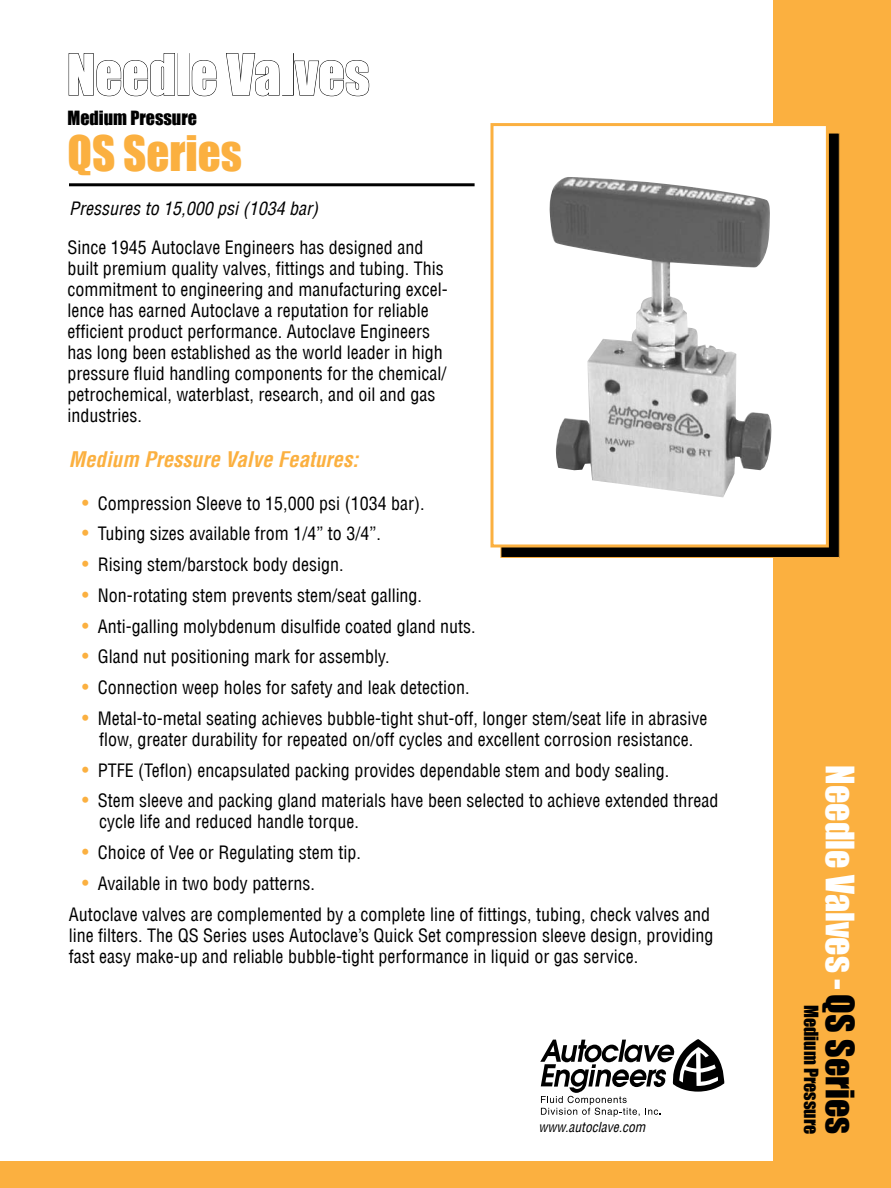
<style>
.page{position:relative;width:891px;height:1188px;background:#fff}
.page>*{position:absolute;margin:0;border:0;box-sizing:border-box;transform-origin:0 0}
.t1{font:52.5px "Impact";color:#fff}
.t2{font:45px "Impact";color:#fbb040}
.t3{font:36px "Impact";color:#fff}
.t4{font:italic 700 condensed 21px "Helvetica LT";color:#fbb040}
.t5{font:condensed 18px/21px "Helvetica LT";color:#000}
.t6{font:italic condensed 18px "Helvetica LT";color:#000}
.t7{font:18px "Impact";color:#000}
.t8{font:italic condensed 13.5px "Helvetica LT";color:#000}
.t9{font:condensed 13.5px "Helvetica LT";color:#000}
.s1{font-size:19.5px;color:#fbb040}
.s2{color:#000}
</style>
<div class="page">
<div style="left:0;top:1161px;width:891px;height:27px;background:#fbb040"></div>
<hr style="left:69px;top:183px;width:406px;height:3px;background:#000">
<svg style="left:68px;top:53px;width:107px;height:43px"></svg>
<svg style="left:192px;top:60px;width:25px;height:36px"></svg>
<svg style="left:226px;top:53px;width:54px;height:43px"></svg>
<div style="left:282px;top:53px;width:12px;height:43px;border:1px solid #000"></div>
<svg style="left:294px;top:60px;width:75px;height:36px"></svg>
<div style="left:774px;top:0;width:117px;height:1188px;background:#fbb040"></div>
<div style="left:501px;top:133px;width:338px;height:424px;background:#000"></div>
<div style="left:490px;top:123px;width:339px;height:425px;background:#fff;border:3px solid #fbb040"></div>
<img style="left:549px;top:177px;width:223px;height:320px">
<svg style="left:540px;top:1039px;width:184px;height:78px"></svg>
<h1 class="t1" style="left:67px;top:34px;width:304px">Needle Valves</h1>
<p class="t7" style="left:68px;top:104px;width:131px">Medium Pressure</p>
<h2 class="t2" style="left:68px;top:118px;width:176px">QS Series</h2>
<p class="t6" style="left:69px;top:197px;width:250px">Pressures to 15,000 psi (1034 bar)</p>
<p class="t5" style="left:68px;top:237px;width:382px">Since 1945 Autoclave Engineers has designed and built premium quality valves, fittings and tubing. This commitment to engineering and manufacturing excel&shy;lence has earned Autoclave a reputation for reliable efficient product performance. Autoclave Engineers has long been established as the world leader in high pressure fluid handling components for the chemical/ petrochemical, waterblast, research, and oil and gas industries.</p>
<p class="t4" style="left:69px;top:446px;width:291px">Medium Pressure Valve Features:</p>
<p class="t5" style="left:82px;top:492px;width:344px"><span class="s1">•</span> Compression Sleeve to 15,000 psi (1034 bar).</p>
<p class="t5" style="left:82px;top:523px;width:300px"><span class="s1">•</span> Tubing sizes available from 1/4” to 3/4”.</p>
<p class="t5" style="left:82px;top:554px;width:263px"><span class="s1">•</span> Rising stem/barstock body design.</p>
<p class="t5" style="left:82px;top:585px;width:341px"><span class="s1">•</span> Non-rotating stem prevents stem/seat galling.</p>
<p class="t5" style="left:82px;top:615px;width:395px"><span class="s1">•</span> Anti-galling molybdenum disulfide coated gland nuts.</p>
<p class="t5" style="left:82px;top:646px;width:309px"><span class="s1">•</span> Gland nut positioning mark for assembly.</p>
<p class="t5" style="left:82px;top:677px;width:389px"><span class="s1">•</span> Connection weep holes for safety and leak detection.</p>
<p class="t5" style="left:82px;top:708px;width:627px;text-align:center"><span class="s1">•</span> Metal-to-metal seating achieves bubble-tight shut-off, longer stem/seat life in abrasive flow, greater durability for repeated on/off cycles and excellent corrosion resistance.</p>
<p class="t5" style="left:82px;top:759px;width:588px"><span class="s1">•</span> PTFE (Teflon) encapsulated packing provides dependable stem and body sealing.</p>
<p class="t5" style="left:99px;top:790px;width:621px;text-indent:-17px"><span class="s1">•</span> Stem sleeve and packing gland materials have been selected to achieve extended thread cycle life and reduced handle torque.</p>
<p class="t5" style="left:82px;top:842px;width:280px"><span class="s1">•</span> Choice of Vee or Regulating stem tip.</p>
<p class="t5" style="left:69px;top:868px;width:643px;line-height:30.8px;text-indent:14px"><span class="s1">•</span> Available in two body patterns.<br>Autoclave valves are complemented by a complete line of fittings, tubing, check valves and</p>
<p class="t5" style="left:69px;top:924px;width:646px">line filters. The QS Series uses Autoclave’s Quick Set compression sleeve design, providing fast easy make-up and reliable bubble-tight performance in liquid or gas service.</p>
<p class="t8" style="left:539px;top:1118px;width:108px">www.autoclave.com</p>
<h3 class="t3" style="left:868px;top:765px;width:370px;rotate:90deg">Needle Valves -<span class="s2">QS Series</span></h3>
<p class="t7" style="left:825px;top:1005px;width:131px;rotate:90deg">Medium Pressure</p>
<p class="t9" style="left:830px;top:1120px;width:8px">1</p>
</div>
